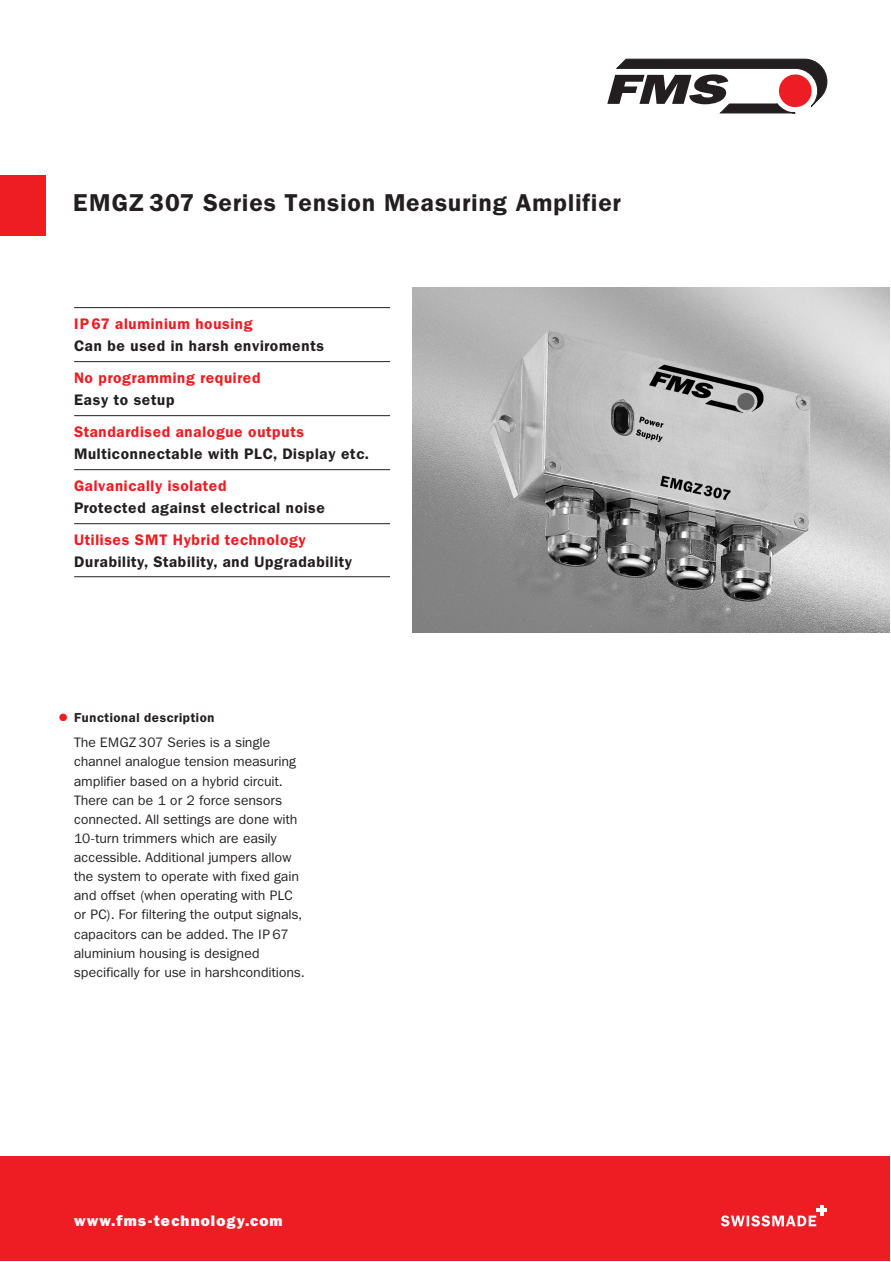
<style>
.page{position:relative;width:891px;height:1262px;background:#fff}
.page>*{position:absolute;margin:0;border:0;box-sizing:border-box;transform-origin:0 0}
.t1{font:600 24px "Franklin ITCBQ";letter-spacing:.05em;color:#231f20}
.t2{font:600 15px "Franklin ITCBQ";letter-spacing:.05em;color:#231f20}
.t3{font:600 15px "Franklin ITCBQ";letter-spacing:.05em;color:#ee1d23}
.t4{font:800 15px "Franklin ITCBQ";letter-spacing:.075em;color:#fff}
.t5{font:13.5px/19.2px "Franklin ITCBQ";letter-spacing:.03em;color:#231f20}
.t6{font:600 12.75px "Franklin ITCBQ";letter-spacing:.05em;color:#231f20}
.s1{color:#ee1d23}
</style>
<div class="page">
<img style="left:413px;top:288px;width:476px;height:345px">
<div style="left:0;top:1155px;width:890px;height:105px;background:#ee1d23"></div>
<div style="left:0;top:175px;width:45px;height:60px;background:#ee1d23"></div>
<hr style="left:74px;top:307px;width:316px;height:1px;background:#231f20">
<hr style="left:74px;top:361px;width:316px;height:1px;background:#231f20">
<hr style="left:74px;top:415px;width:316px;height:1px;background:#231f20">
<hr style="left:74px;top:469px;width:316px;height:1px;background:#231f20">
<hr style="left:74px;top:523px;width:316px;height:1px;background:#231f20">
<hr style="left:74px;top:576px;width:316px;height:1px;background:#231f20">
<svg style="left:607px;top:59px;width:220px;height:54px"></svg>
<svg style="left:721px;top:1205px;width:106px;height:21px"></svg>
<h1 class="t1" style="left:73px;top:194px;width:549px">EMGZ 307 Series Tension Measuring Amplifier</h1>
<p class="t3" style="left:74px;top:318px;width:180px">IP 67 aluminium housing</p>
<p class="t2" style="left:74px;top:340px;width:251px">Can be used in harsh enviroments</p>
<p class="t3" style="left:74px;top:372px;width:188px">No programming required</p>
<p class="t2" style="left:74px;top:394px;width:102px">Easy to setup</p>
<p class="t3" style="left:74px;top:426px;width:231px">Standardised analogue outputs</p>
<p class="t2" style="left:74px;top:448px;width:296px">Multiconnectable with PLC, Display etc.</p>
<p class="t3" style="left:74px;top:480px;width:154px">Galvanically isolated</p>
<p class="t2" style="left:74px;top:502px;width:252px">Protected against electrical noise</p>
<p class="t3" style="left:74px;top:534px;width:233px">Utilises SMT Hybrid technology</p>
<p class="t2" style="left:74px;top:556px;width:279px">Durability, Stability, and Upgradability</p>
<p class="t6" style="left:59px;top:713px;width:157px"><span class="s1">●</span> Functional description</p>
<p class="t5" style="left:74px;top:734px;width:231px">The EMGZ 307 Series is a single channel analogue tension measuring amplifier based on a hybrid circuit.<br>There can be 1 or 2 force sensors connected. All settings are done with 10-turn trimmers which are easily accessible. Additional jumpers allow the system to operate with fixed gain and offset (when operating with PLC or PC). For filtering the output signals, capacitors can be added. The IP 67 aluminium housing is designed specifically for use in harshconditions.</p>
<p class="t4" style="left:74px;top:1215px;width:210px">www.fms-technology.com</p>
</div>
